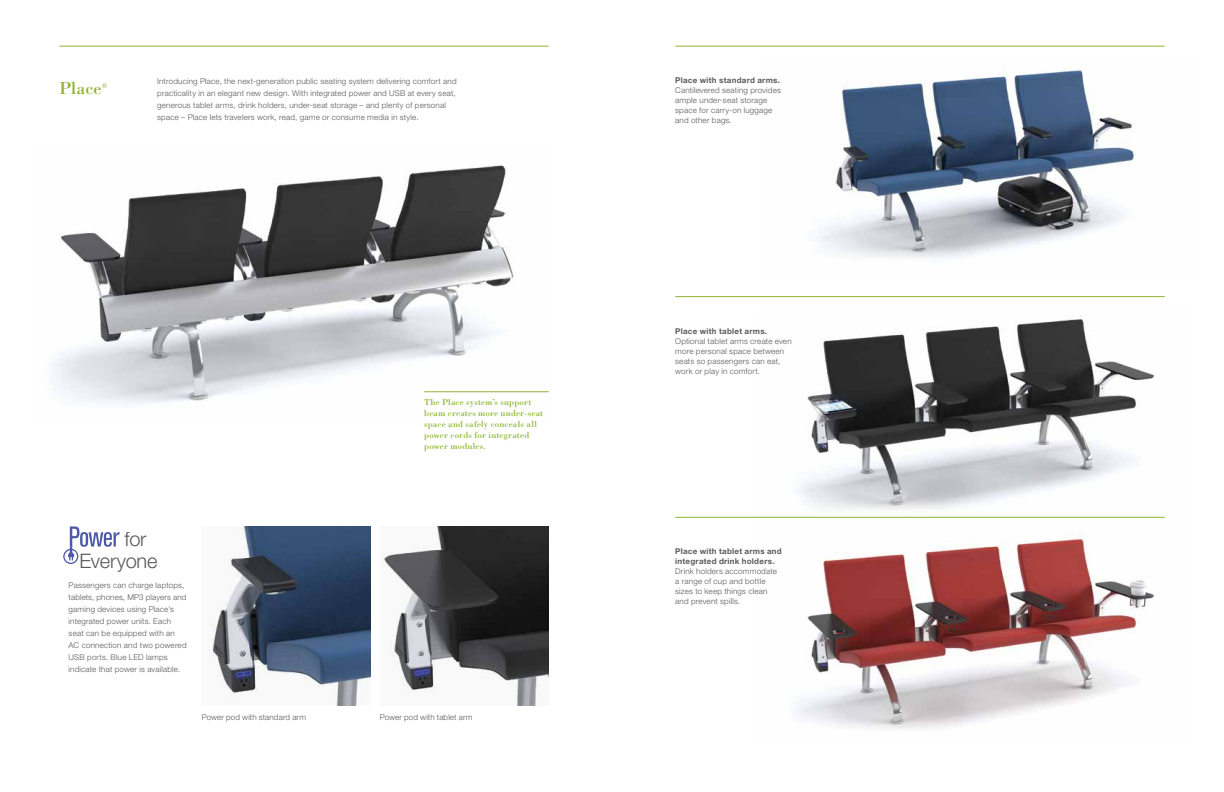
<style>
.page{position:relative;width:1224px;height:792px;background:#fff}
.page>*{position:absolute;margin:0;border:0;box-sizing:border-box;transform-origin:0 0}
.t1{font:300 20px/22px "Helvetica Neue LT Std";letter-spacing:-.01em;color:#58595b}
.t2{font:18px "Bodoni LT Std";letter-spacing:.005em;color:#8fb430}
.t3{font:9px/11px "Bodoni LT Std";letter-spacing:.015em;color:#8fb430}
.t4{font:300 8px/12px "Helvetica Neue LT Std";letter-spacing:.025em;color:#58595b}
.t5{font:700 8px/10px "Helvetica Neue LT Std";letter-spacing:.035em;color:#58595b}
.t6{font:7px "Bodoni LT Std";color:#8fb430}
</style>
<div class="page">
<img style="left:816px;top:68px;width:319px;height:191px">
<img style="left:755px;top:315px;width:410px;height:202px">
<img style="left:794px;top:536px;width:361px;height:193px">
<img style="left:384px;top:526px;width:165px;height:179px">
<img style="left:211px;top:526px;width:160px;height:179px">
<img style="left:51px;top:165px;width:498px;height:240px">
<svg style="left:63px;top:526px;width:57px;height:38px"></svg>
<hr style="left:59px;top:46px;width:490px;height:1px;background:#8fb430">
<hr style="left:675px;top:46px;width:490px;height:1px;background:#8fb430">
<hr style="left:675px;top:296px;width:490px;height:1px;background:#8fb430">
<hr style="left:675px;top:517px;width:490px;height:1px;background:#8fb430">
<hr style="left:424px;top:392px;width:125px;height:1px;background:#8fb430">
<h2 class="t2" style="left:59px;top:78px;width:44px">Place</h2>
<p class="t6" style="left:102px;top:82px;width:7px">®</p>
<p class="t4" style="left:157px;top:75px;width:301px">Introducing Place, the next-generation public seating system delivering comfort and practicality in an elegant new design. With integrated power and USB at every seat, generous tablet arms, drink holders, under-seat storage – and plenty of personal space – Place lets travelers work, read, game or consume media in style.</p>
<p class="t3" style="left:424px;top:396px;width:121px">The Place system’s support beam creates more under-seat space and safely conceals all power cords for integrated power modules.</p>
<h1 class="t1" style="left:80px;top:528px;width:80px;text-indent:45px">for<br>Everyone</h1>
<p class="t4" style="left:69px;top:579px;width:119px">Passengers can charge laptops, tablets, phones, MP3 players and gaming devices using Place’s integrated power units. Each seat can be equipped with an<br>AC connection and two powered<br>USB ports. Blue LED lamps indicate that power is available.</p>
<p class="t4" style="left:202px;top:711px;width:106px">Power pod with standard arm</p>
<p class="t4" style="left:380px;top:711px;width:94px">Power pod with tablet arm</p>
<p class="t5" style="left:675px;top:75px;width:106px">Place with standard arms.</p>
<p class="t4" style="left:675px;top:85px;width:107px;line-height:10px">Cantilevered seating provides ample under-seat storage space for carry-on luggage and other bags.</p>
<p class="t5" style="left:675px;top:326px;width:93px">Place with tablet arms.</p>
<p class="t4" style="left:675px;top:336px;width:118px;line-height:10px">Optional tablet arms create even more personal space between seats so passengers can eat, work or play in comfort.</p>
<p class="t5" style="left:675px;top:546px;width:108px">Place with tablet arms and integrated drink holders.</p>
<p class="t4" style="left:675px;top:566px;width:103px;line-height:10px">Drink holders accommodate a range of cup and bottle sizes to keep things clean and prevent spills.</p>
</div>
